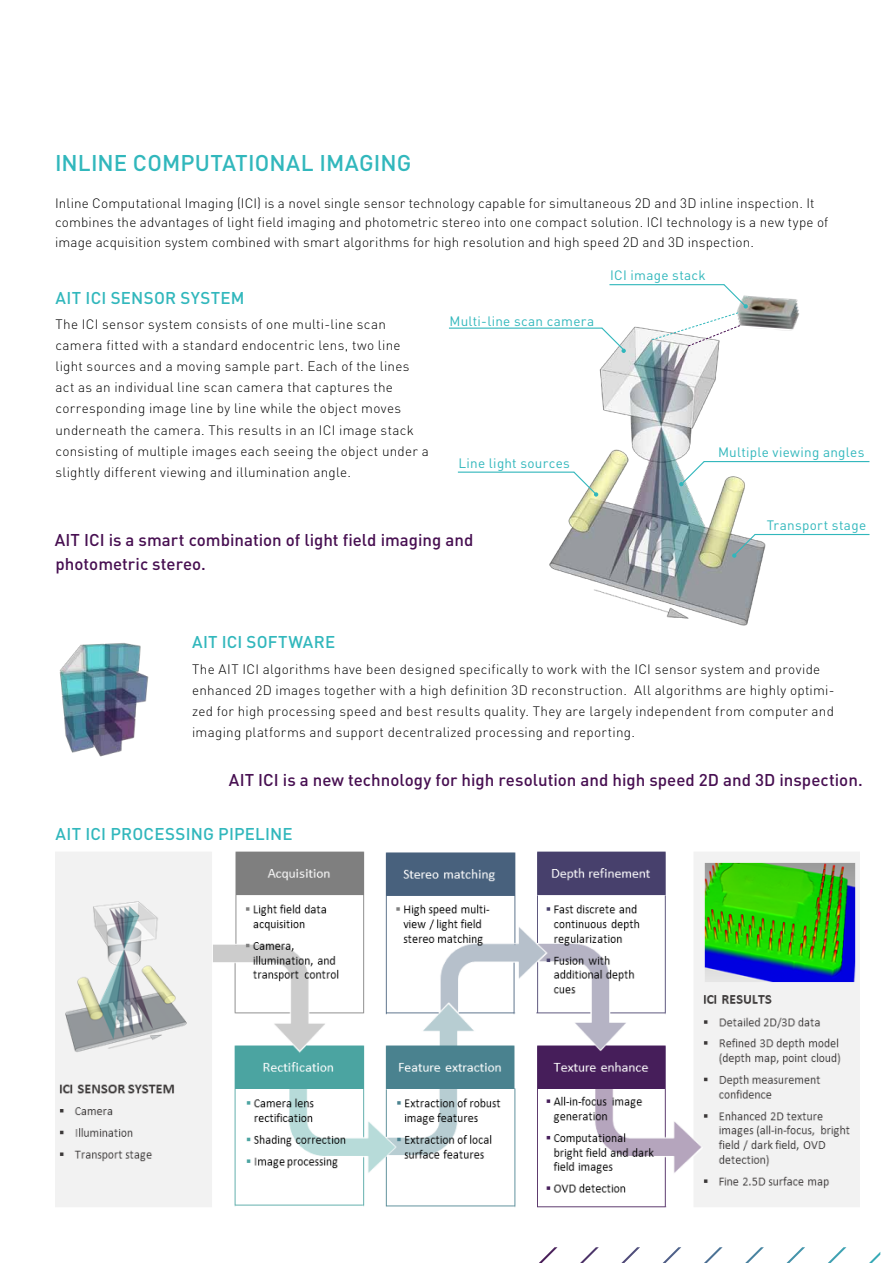
<style>
.page{position:relative;width:893px;height:1263px;background:#fff}
.page>*{position:absolute;margin:0;border:0;box-sizing:border-box;transform-origin:0 0}
.t1{font:500 22.5px "DINOT";letter-spacing:.005em;color:#31b7bc}
.t2{font:500 16.8px/23.9px "DINOT";color:#470f51}
.t3{font:500 16.8px "DINOT";letter-spacing:.015em;color:#31b7bc}
.t4{font:300 13.5px/21px "DINOT";letter-spacing:.02em;color:#000}
.t5{font:13.5px "DINOT";letter-spacing:.02em;color:#31b7bc}
</style>
<div class="page">
<img style="left:527px;top:326px;width:263px;height:300px">
<svg style="left:539px;top:1247px;width:341px;height:16px"></svg>
<img style="left:56px;top:851px;width:804px;height:357px">
<img style="left:59px;top:643px;width:90px;height:114px">
<hr style="left:449px;top:328px;width:153px;height:1px;background:#31b7bc">
<hr style="left:458px;top:472px;width:116px;height:1px;background:#31b7bc">
<hr style="left:755px;top:534px;width:114px;height:1px;background:#31b7bc">
<hr style="left:704px;top:461px;width:165px;height:1px;background:#31b7bc">
<svg style="left:600px;top:326px;width:26px;height:27px"></svg>
<svg style="left:679px;top:460px;width:27px;height:26px"></svg>
<svg style="left:572px;top:470px;width:26px;height:27px"></svg>
<svg style="left:732px;top:533px;width:25px;height:25px"></svg>
<hr style="left:609px;top:284px;width:115px;height:1px;background:#31b7bc">
<svg style="left:651px;top:284px;width:149px;height:63px"></svg>
<h1 class="t1" style="left:55px;top:145px;width:358px">INLINE COMPUTATIONAL IMAGING</h1>
<p class="t4" style="left:55px;top:192px;width:775px;line-height:19.5px">Inline Computational Imaging (ICI) is a novel single sensor technology capable for simultaneous 2D and 3D inline inspection. It combines the advantages of light field imaging and photometric stereo into one compact solution. ICI technology is a new type of image acquisition system combined with smart algorithms for high resolution and high speed 2D and 3D inspection.</p>
<p class="t3" style="left:55px;top:285px;width:191px">AIT ICI SENSOR SYSTEM</p>
<p class="t4" style="left:55px;top:313px;width:375px">The ICI sensor system consists of one multi-line scan camera fitted with a standard endocentric lens, two line light sources and a moving sample part. Each of the lines act as an individual line scan camera that captures the corresponding image line by line while the object moves underneath the camera. This results in an ICI image stack consisting of multiple images each seeing the object under a slightly different viewing and illumination angle.</p>
<p class="t5" style="left:449px;top:311px;width:146px">Multi-line scan camera</p>
<p class="t5" style="left:458px;top:452px;width:113px">Line light sources</p>
<p class="t2" style="left:55px;top:526px;width:420px">AIT ICI is a smart combination of light field imaging and photometric stereo.</p>
<p class="t5" style="left:610px;top:265px;width:97px">ICI image stack</p>
<p class="t5" style="left:718px;top:442px;width:148px">Multiple viewing angles</p>
<p class="t5" style="left:767px;top:514px;width:101px">Transport stage</p>
<p class="t3" style="left:192px;top:629px;width:145px">AIT ICI SOFTWARE</p>
<p class="t4" style="left:192px;top:657px;width:644px">The AIT ICI algorithms have been designed specifically to work with the ICI sensor system and provide enhanced 2D images together with a high definition 3D reconstruction. All algorithms are highly optimi&shy;zed for high processing speed and best results quality. They are largely independent from computer and imaging platforms and support decentralized processing and reporting.</p>
<p class="t2" style="left:229px;top:766px;width:635px">AIT ICI is a new technology for high resolution and high speed 2D and 3D inspection.</p>
<p class="t3" style="left:55px;top:820px;width:239px">AIT ICI PROCESSING PIPELINE</p>
</div>
